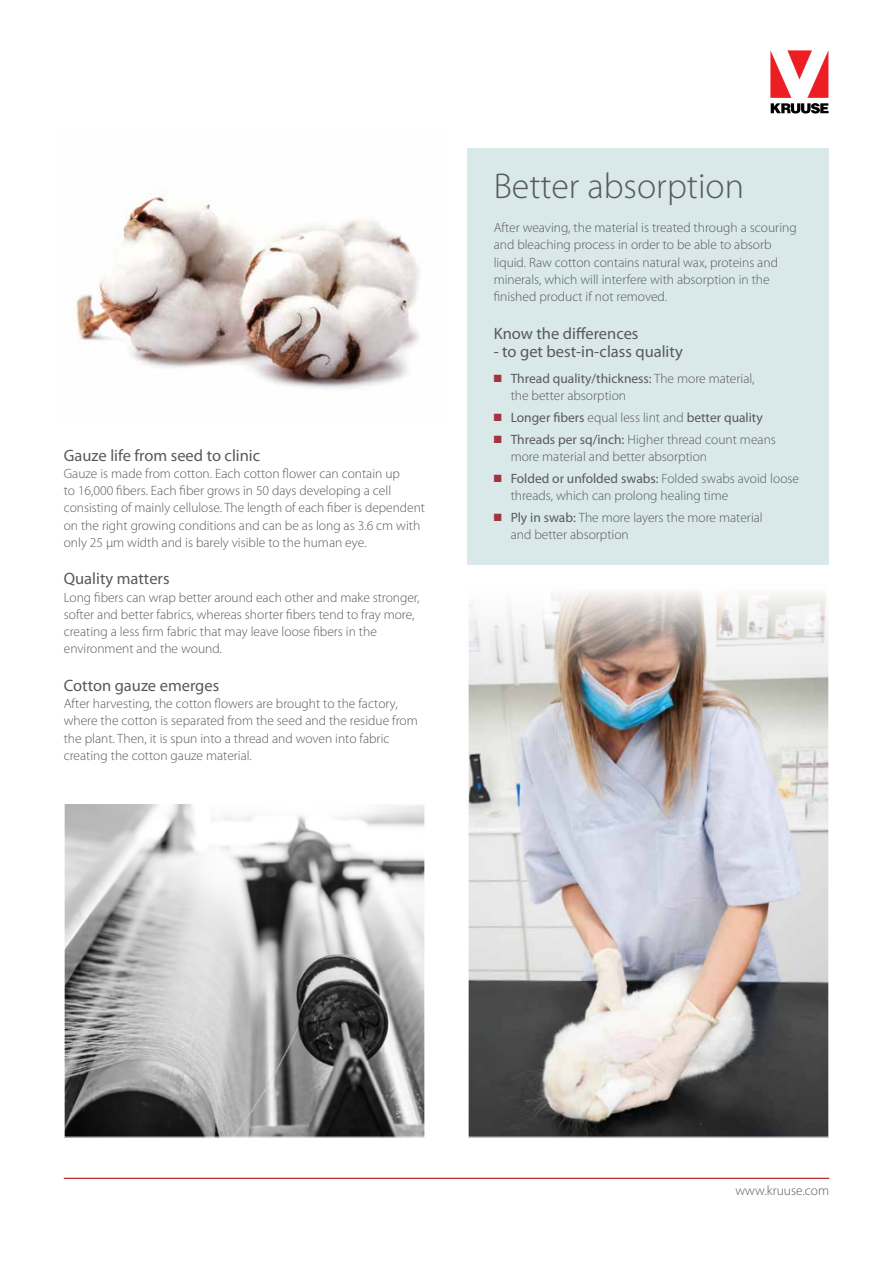
<style>
.page{position:relative;width:893px;height:1263px;background:#fff}
.page>*{position:absolute;margin:0;border:0;box-sizing:border-box;transform-origin:0 0}
.t1{font:300 36px "Myriad Pro";color:#58595b}
.t2{font:16.5px "Myriad Pro";color:#58595b}
.t3{font:300 13.5px/17.2px "Myriad Pro";color:#58595b}
.t4{font:13.5px "Myriad Pro";color:#58595b}
.s1{color:#a1343f}
.s2{font-weight:400}
.s3{font-weight:300}
</style>
<div class="page">
<img style="left:73px;top:193px;width:346px;height:196px">
<svg style="left:770px;top:50px;width:58px;height:64px"></svg>
<hr style="left:64px;top:1178px;width:765px;height:1px;background:#b5121b">
<img style="left:66px;top:805px;width:357px;height:330px">
<div style="left:64px;top:803px;width:361px;height:334px;border:1px solid #fff"></div>
<div style="left:468px;top:148px;width:361px;height:417px;background:#d9e8e8"></div>
<img style="left:470px;top:592px;width:357px;height:543px">
<p class="t2" style="left:64px;top:445px;width:198px">Gauze life from seed to clinic</p>
<p class="t3" style="left:64px;top:464px;width:363px">Gauze is made from cotton. Each cotton flower can contain up<br>to 16,000 fibers. Each fiber grows in 50 days developing a cell consisting of mainly cellulose. The length of each fiber is dependent on the right growing conditions and can be as long as 3.6 cm with only 25 µm width and is barely visible to the human eye.</p>
<p class="t2" style="left:64px;top:569px;width:107px">Quality matters</p>
<p class="t3" style="left:64px;top:588px;width:357px">Long fibers can wrap better around each other and make stronger, softer and better fabrics, whereas shorter fibers tend to fray more, creating a less firm fabric that may leave loose fibers in the environment and the wound.</p>
<p class="t2" style="left:64px;top:675px;width:157px">Cotton gauze emerges</p>
<p class="t3" style="left:64px;top:695px;width:355px">After harvesting, the cotton flowers are brought to the factory, where the cotton is separated from the seed and the residue from the plant. Then, it is spun into a thread and woven into fabric creating the cotton gauze material.</p>
<h1 class="t1" style="left:494px;top:165px;width:252px">Better absorption</h1>
<p class="t3" style="left:494px;top:219px;width:305px">After weaving, the material is treated through a scouring and bleaching process in order to be able to absorb liquid. Raw cotton contains natural wax, proteins and minerals, which will interfere with absorption in the finished product if not removed.</p>
<p class="t2" style="left:494px;top:323px;width:146px">Know the differences</p>
<p class="t2" style="left:494px;top:341px;width:191px">- to get best-in-class quality</p>
<p class="t3" style="left:511px;top:369px;width:245px;text-indent:-17px"><span class="s1">■</span> <span class="s2">Thread quality/thickness:</span> The more material, the better absorption</p>
<p class="t4" style="left:494px;top:409px;width:271px"><span class="s1">■</span> Longer fibers <span class="s3">equal less lint and</span> better quality</p>
<p class="t3" style="left:511px;top:430px;width:267px;text-indent:-17px"><span class="s1">■</span> <span class="s2">Threads per sq/inch:</span> Higher thread count means more material and better absorption</p>
<p class="t3" style="left:511px;top:469px;width:290px;text-indent:-17px"><span class="s1">■</span> <span class="s2">Folded or unfolded swabs:</span> Folded swabs avoid loose threads, which can prolong healing time</p>
<p class="t3" style="left:511px;top:508px;width:254px;text-indent:-17px"><span class="s1">■</span> <span class="s2">Ply in swab:</span> The more layers the more material and better absorption</p>
<p class="t3" style="left:735px;top:1182px;width:95px">www.kruuse.com</p>
</div>
